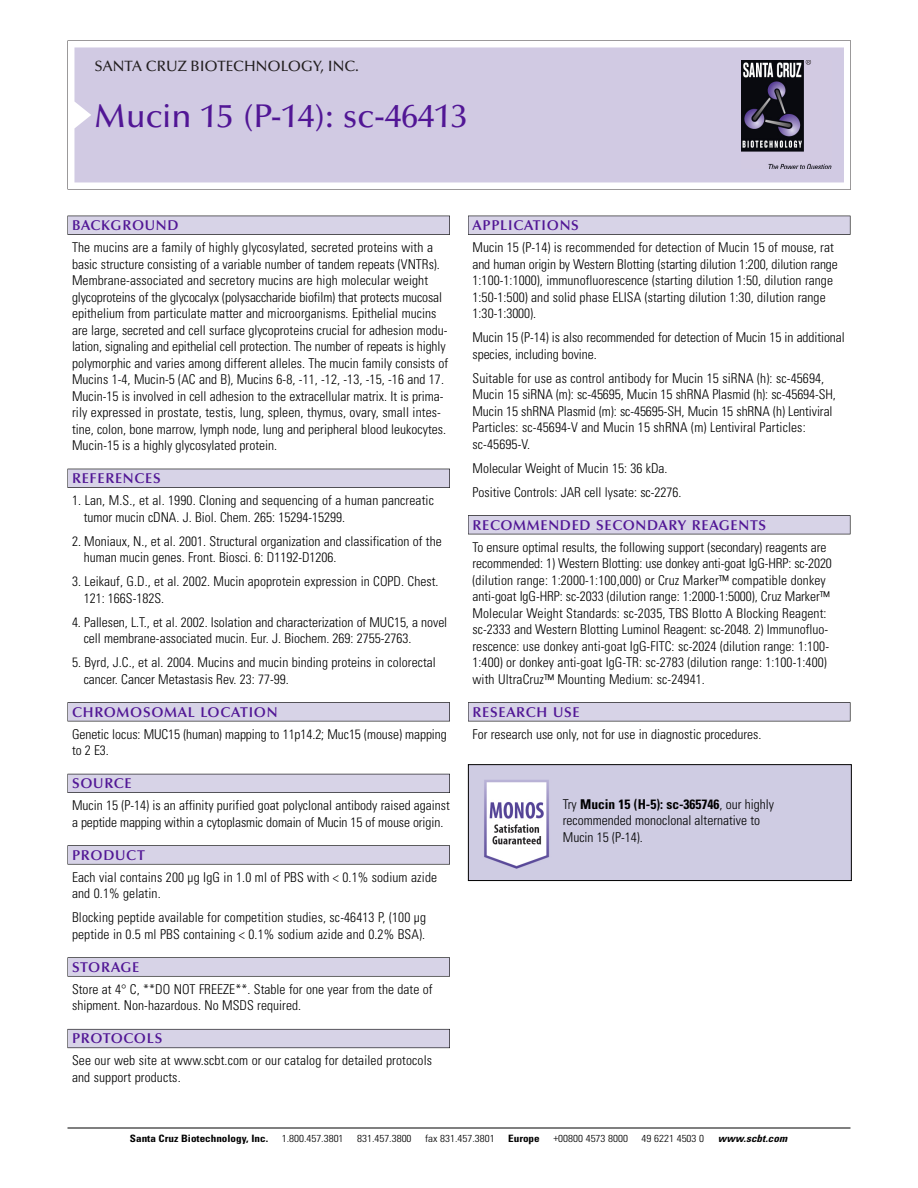
<style>
.page{position:relative;width:918px;height:1188px;background:#fff}
.page>*{position:absolute;margin:0;border:0;box-sizing:border-box;transform-origin:0 0}
.t1{font:500 33px "Optima";color:#511695}
.t2{font:500 15px "Optima";color:#231f20}
.t3{font:600 14.25px "Optima";letter-spacing:.05em;color:#511695}
.t4{font:300 condensed 13.5px/16.5px "Univers";color:#000}
.t5{font:300 condensed 10.2px "Univers";color:#000;scale:1.1 1}
.t6{font:700 condensed 10.2px "Univers";color:#000;scale:1.1 1}
.t7{font:italic 700 condensed 10.2px "Univers";letter-spacing:.005em;color:#000;scale:1.1 1}
.s1{font-weight:700}
</style>
<div class="page">
<svg style="left:68px;top:40px;width:783px;height:149px"></svg>
<div style="left:74px;top:47px;width:770px;height:135px;background:#d1cae3"></div>
<img style="left:741px;top:60px;width:90px;height:108px">
<div style="left:68px;top:216px;width:382px;height:19px;background:#525155"></div>
<div style="left:68px;top:216px;width:381px;height:18px;background:#d7d3e7"></div>
<div style="left:68px;top:469px;width:382px;height:19px;background:#515055"></div>
<div style="left:68px;top:469px;width:381px;height:18px;background:#d7d3e7"></div>
<div style="left:68px;top:702px;width:382px;height:19px;background:#545357"></div>
<div style="left:68px;top:703px;width:381px;height:18px;background:#d7d3e7"></div>
<div style="left:68px;top:774px;width:382px;height:19px;background:#54535a"></div>
<div style="left:68px;top:774px;width:381px;height:18px;background:#d7d3e7"></div>
<svg style="left:68px;top:845px;width:382px;height:20px"></svg>
<div style="left:68px;top:846px;width:381px;height:18px;background:#d7d3e7"></div>
<div style="left:68px;top:957px;width:382px;height:20px;background:#626263"></div>
<div style="left:68px;top:958px;width:381px;height:18px;background:#d7d3e7"></div>
<div style="left:68px;top:1029px;width:382px;height:19px;background:#66646d"></div>
<div style="left:68px;top:1030px;width:381px;height:18px;background:#d7d3e7"></div>
<div style="left:468px;top:216px;width:382px;height:19px;background:#525155"></div>
<div style="left:468px;top:216px;width:382px;height:18px;background:#d7d3e7"></div>
<div style="left:468px;top:515px;width:382px;height:19px;background:#525155"></div>
<div style="left:468px;top:516px;width:382px;height:18px;background:#d7d3e7"></div>
<div style="left:468px;top:702px;width:382px;height:19px;background:#545357"></div>
<div style="left:468px;top:703px;width:382px;height:18px;background:#d7d3e7"></div>
<hr style="left:68px;top:1128px;width:782px;height:1px;background:#000">
<img style="left:470px;top:766px;width:380px;height:113px">
<div style="left:468px;top:764px;width:384px;height:117px;border:1px solid #000"></div>
<p class="t2" style="left:94px;top:61px;width:266px">SANTA CRUZ BIOTECHNOLOGY, INC.</p>
<h1 class="t1" style="left:94px;top:103px;width:375px">Mucin 15 (P-14): sc-46413</h1>
<p class="t3" style="left:72px;top:219px;width:108px">BACKGROUND</p>
<p class="t4" style="left:72px;top:240px;width:378px">The mucins are a family of highly glycosylated, secreted proteins with a basic structure consisting of a variable number of tandem repeats (VNTRs).<br>Membrane-associated and secretory mucins are high molecular weight glycoproteins of the glycocalyx (polysaccharide biofilm) that protects mucosal epithelium from particulate matter and microorganisms. Epithelial mucins are large, secreted and cell surface glycoproteins crucial for adhesion modu&shy;lation, signaling and epithelial cell protection. The number of repeats is highly polymorphic and varies among different alleles. The mucin family consists of Mucins 1-4, Mucin-5 (AC and B), Mucins 6-8, -11, -12, -13, -15, -16 and 17.<br>Mucin-15 is involved in cell adhesion to the extracellular matrix. It is prima&shy;rily expressed in prostate, testis, lung, spleen, thymus, ovary, small intes&shy;tine, colon, bone marrow, lymph node, lung and peripheral blood leukocytes.<br>Mucin-15 is a highly glycosylated protein.</p>
<p class="t3" style="left:72px;top:473px;width:90px">REFERENCES</p>
<p class="t4" style="left:84px;top:493px;width:352px;text-indent:-12px">1. Lan, M.S., et al. 1990. Cloning and sequencing of a human pancreatic tumor mucin cDNA. J. Biol. Chem. 265: 15294-15299.</p>
<p class="t4" style="left:84px;top:534px;width:359px;text-indent:-12px">2. Moniaux, N., et al. 2001. Structural organization and classification of the human mucin genes. Front. Biosci. 6: D1192-D1206.</p>
<p class="t4" style="left:84px;top:574px;width:356px;text-indent:-12px">3. Leikauf, G.D., et al. 2002. Mucin apoprotein expression in COPD. Chest.<br>121: 166S-182S.</p>
<p class="t4" style="left:84px;top:615px;width:365px;text-indent:-12px">4. Pallesen, L.T., et al. 2002. Isolation and characterization of MUC15, a novel cell membrane-associated mucin. Eur. J. Biochem. 269: 2755-2763.</p>
<p class="t4" style="left:84px;top:655px;width:354px;text-indent:-12px">5. Byrd, J.C., et al. 2004. Mucins and mucin binding proteins in colorectal cancer. Cancer Metastasis Rev. 23: 77-99.</p>
<p class="t3" style="left:72px;top:706px;width:207px">CHROMOSOMAL LOCATION</p>
<p class="t4" style="left:72px;top:727px;width:376px">Genetic locus: MUC15 (human) mapping to 11p14.2; Muc15 (mouse) mapping to 2 E3.</p>
<p class="t3" style="left:72px;top:778px;width:61px">SOURCE</p>
<p class="t4" style="left:72px;top:798px;width:379px">Mucin 15 (P-14) is an affinity purified goat polyclonal antibody raised against a peptide mapping within a cytoplasmic domain of Mucin 15 of mouse origin.</p>
<p class="t3" style="left:72px;top:849px;width:74px">PRODUCT</p>
<p class="t4" style="left:72px;top:870px;width:367px">Each vial contains 200 µg IgG in 1.0 ml of PBS with &lt; 0.1% sodium azide and 0.1% gelatin.</p>
<p class="t4" style="left:72px;top:910px;width:356px">Blocking peptide available for competition studies, sc-46413 P, (100 µg peptide in 0.5 ml PBS containing &lt; 0.1% sodium azide and 0.2% BSA).</p>
<p class="t3" style="left:72px;top:961px;width:69px">STORAGE</p>
<p class="t4" style="left:72px;top:982px;width:362px">Store at 4° C, **DO NOT FREEZE**. Stable for one year from the date of shipment. Non-hazardous. No MSDS required.</p>
<p class="t3" style="left:72px;top:1033px;width:92px">PROTOCOLS</p>
<p class="t4" style="left:72px;top:1054px;width:362px">See our web site at www.scbt.com or our catalog for detailed protocols and support products.</p>
<p class="t3" style="left:473px;top:219px;width:108px">APPLICATIONS</p>
<p class="t4" style="left:473px;top:240px;width:367px">Mucin 15 (P-14) is recommended for detection of Mucin 15 of mouse, rat and human origin by Western Blotting (starting dilution 1:200, dilution range 1:100-1:1000), immunofluorescence (starting dilution 1:50, dilution range 1:50-1:500) and solid phase ELISA (starting dilution 1:30, dilution range 1:30-1:3000).</p>
<p class="t4" style="left:473px;top:330px;width:374px">Mucin 15 (P-14) is also recommended for detection of Mucin 15 in additional species, including bovine.</p>
<p class="t4" style="left:473px;top:371px;width:365px">Suitable for use as control antibody for Mucin 15 siRNA (h): sc-45694, Mucin 15 siRNA (m): sc-45695, Mucin 15 shRNA Plasmid (h): sc-45694-SH, Mucin 15 shRNA Plasmid (m): sc-45695-SH, Mucin 15 shRNA (h) Lentiviral Particles: sc-45694-V and Mucin 15 shRNA (m) Lentiviral Particles: sc-45695-V.</p>
<p class="t4" style="left:473px;top:457px;width:211px;line-height:24px">Molecular Weight of Mucin 15: 36 kDa.<br>Positive Controls: JAR cell lysate: sc-2276.</p>
<p class="t3" style="left:473px;top:519px;width:295px">RECOMMENDED SECONDARY REAGENTS</p>
<p class="t4" style="left:473px;top:540px;width:361px">To ensure optimal results, the following support (secondary) reagents are recommended: 1) Western Blotting: use donkey anti-goat IgG-HRP: sc-2020 (dilution range: 1:2000-1:100,000) or Cruz Marker™ compatible donkey anti-goat IgG-HRP: sc-2033 (dilution range: 1:2000-1:5000), Cruz Marker™ Molecular Weight Standards: sc-2035, TBS Blotto A Blocking Reagent: sc-2333 and Western Blotting Luminol Reagent: sc-2048. 2) Immunofluo&shy;rescence: use donkey anti-goat IgG-FITC: sc-2024 (dilution range: 1:100- 1:400) or donkey anti-goat IgG-TR: sc-2783 (dilution range: 1:100-1:400) with UltraCruz™ Mounting Medium: sc-24941.</p>
<p class="t3" style="left:473px;top:706px;width:109px">RESEARCH USE</p>
<p class="t4" style="left:473px;top:727px;width:290px">For research use only, not for use in diagnostic procedures.</p>
<p class="t4" style="left:563px;top:797px;width:213px">Try <span class="s1">Mucin 15 (H-5): sc-365746</span>, our highly recommended monoclonal alternative to<br>Mucin 15 (P-14).</p>
<p class="t6" style="left:130px;top:1135px;width:127px">Santa Cruz Biotechnology, Inc.</p>
<p class="t5" style="left:282px;top:1135px;width:58px">1.800.457.3801</p>
<p class="t5" style="left:357px;top:1135px;width:51px">831.457.3800</p>
<p class="t5" style="left:425px;top:1135px;width:65px">fax 831.457.3801</p>
<p class="t6" style="left:508px;top:1135px;width:30px">Europe</p>
<p class="t5" style="left:553px;top:1135px;width:69px">+00800 4573 8000</p>
<p class="t5" style="left:642px;top:1135px;width:58px">49 6221 4503 0</p>
<p class="t7" style="left:718px;top:1135px;width:64px">www.scbt.com</p>
</div>
